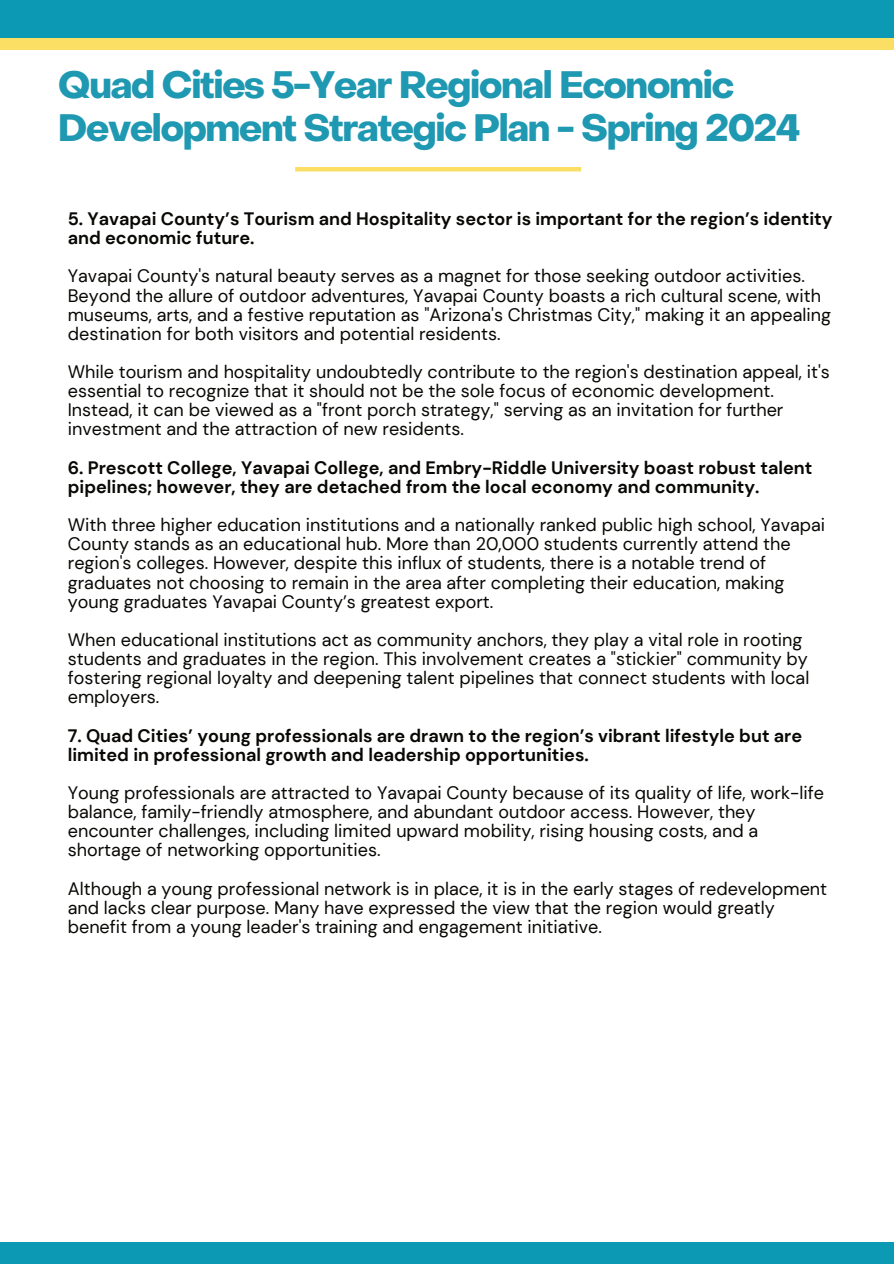
<style>
.page{position:relative;width:894px;height:1264px;background:#fff}
.page>*{position:absolute;margin:0;border:0;box-sizing:border-box;transform-origin:0 0}
.t1{font:700 37.5px/42.8px "Object Sans";letter-spacing:-.035em;color:#1f98b2}
.t2{font:18px/19.2px "DM Sans";color:#080704}
.t3{font:700 18px/19.2px "DM Sans";color:#080704}
</style>
<div class="page">
<div style="left:0;top:1242px;width:893px;height:21px;background:#0c99b4"></div>
<hr style="left:295px;top:167px;width:286px;height:4px;background:#fadf64">
<div style="left:0;top:0;width:893px;height:50px;background:#fadf64"></div>
<div style="left:0;top:0;width:893px;height:38px;background:#0c99b4"></div>
<h1 class="t1" style="left:58px;top:59px;width:743px">Quad Cities 5-Year Regional Economic<br>Development Strategic Plan - Spring 2024</h1>
<p class="t3" style="left:68px;top:209px;width:766px">5. Yavapai County’s Tourism and Hospitality sector is important for the region’s identity and economic future.</p>
<p class="t2" style="left:68px;top:266px;width:764px">Yavapai County's natural beauty serves as a magnet for those seeking outdoor activities.<br>Beyond the allure of outdoor adventures, Yavapai County boasts a rich cultural scene, with museums, arts, and a festive reputation as "Arizona's Christmas City," making it an appealing destination for both visitors and potential residents.</p>
<p class="t2" style="left:68px;top:362px;width:763px">While tourism and hospitality undoubtedly contribute to the region's destination appeal, it's essential to recognize that it should not be the sole focus of economic development.<br>Instead, it can be viewed as a "front porch strategy," serving as an invitation for further investment and the attraction of new residents.</p>
<p class="t3" style="left:68px;top:458px;width:745px">6. Prescott College, Yavapai College, and Embry-Riddle University boast robust talent pipelines; however, they are detached from the local economy and community.</p>
<p class="t2" style="left:68px;top:515px;width:758px">With three higher education institutions and a nationally ranked public high school, Yavapai County stands as an educational hub. More than 20,000 students currently attend the region's colleges. However, despite this influx of students, there is a notable trend of graduates not choosing to remain in the area after completing their education, making young graduates Yavapai County’s greatest export.</p>
<p class="t2" style="left:68px;top:630px;width:742px">When educational institutions act as community anchors, they play a vital role in rooting students and graduates in the region. This involvement creates a "stickier" community by fostering regional loyalty and deepening talent pipelines that connect students with local employers.</p>
<p class="t3" style="left:68px;top:725px;width:735px">7. Quad Cities’ young professionals are drawn to the region’s vibrant lifestyle but are limited in professional growth and leadership opportunities.</p>
<p class="t2" style="left:68px;top:783px;width:757px">Young professionals are attracted to Yavapai County because of its quality of life, work-life balance, family-friendly atmosphere, and abundant outdoor access. However, they encounter challenges, including limited upward mobility, rising housing costs, and a shortage of networking opportunities.</p>
<p class="t2" style="left:68px;top:878px;width:760px">Although a young professional network is in place, it is in the early stages of redevelopment and lacks clear purpose. Many have expressed the view that the region would greatly benefit from a young leader's training and engagement initiative.</p>
</div>
